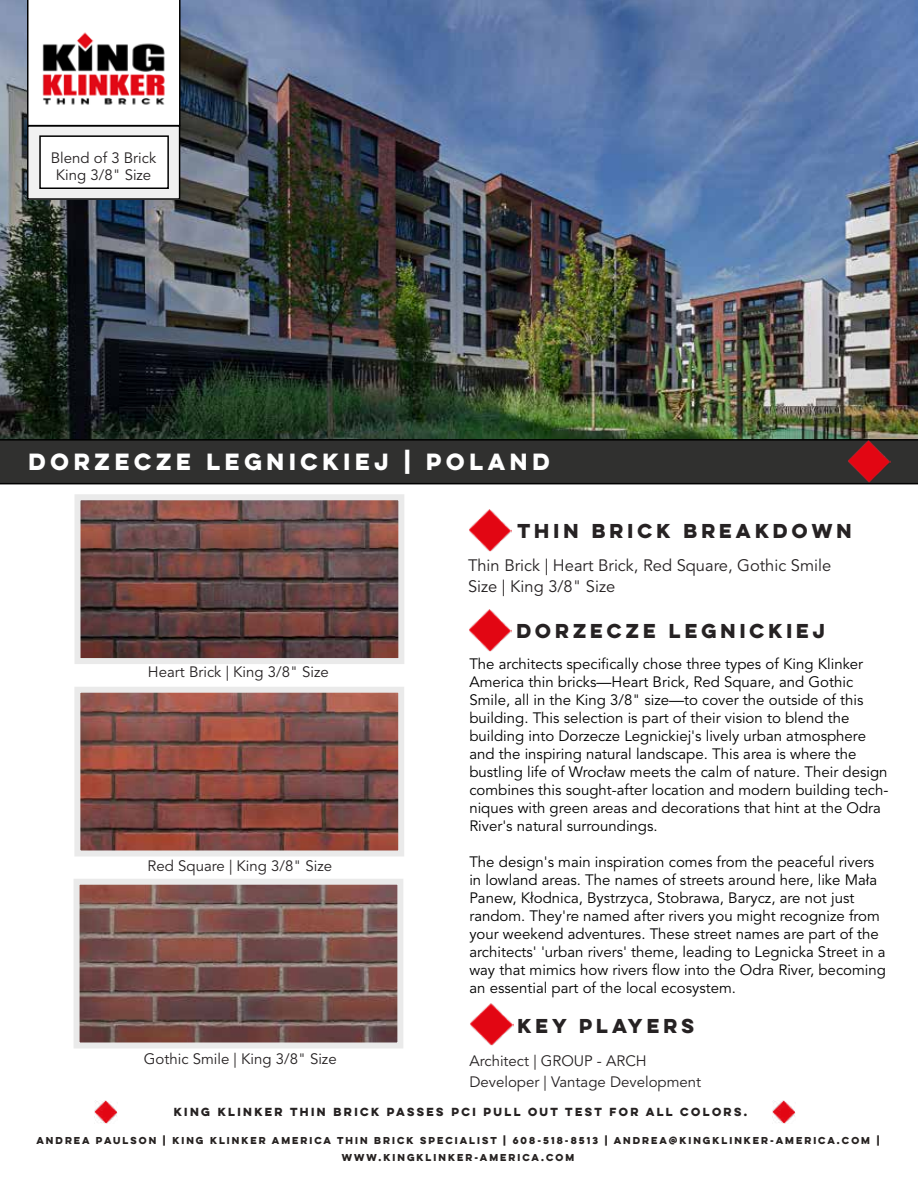
<style>
.page{position:relative;width:918px;height:1188px;background:#fff}
.page>*{position:absolute;margin:0;border:0;box-sizing:border-box;transform-origin:0 0}
.t1{font:700 21px "Lulo Clean W01 One";color:#fff}
.t2{font:700 18px "Lulo Clean W01 One";color:#262223}
.t3{font:16.5px/21.6px "Avenir LT Std";color:#262223}
.t4{font:15px/18px "Avenir LT Std";color:#000}
.t5{font:15px/16.5px "Avenir LT Std";color:#262223;text-align:center}
.t6{font:700 10.5px "Lulo Clean W01 One";color:#262222}
.t7{font:700 9px/16.5px "Lulo Clean W01 One";color:#262221;text-align:center}
</style>
<div class="page">
<img style="left:0;top:0;width:918px;height:439px">
<img style="left:469px;top:609px;width:43px;height:43px">
<div style="left:0;top:439px;width:918px;height:45px;background:#30302f"></div>
<img style="left:847px;top:440px;width:44px;height:43px">
<img style="left:469px;top:509px;width:42px;height:43px">
<svg style="left:27px;top:0;width:154px;height:126px"></svg>
<div style="left:28px;top:126px;width:152px;height:73px;background:#f1f1f1"></div>
<div style="left:27px;top:125px;width:153px;height:75px;border:2px solid #000"></div>
<div style="left:40px;top:136px;width:128px;height:52px;background:#fff"></div>
<div style="left:39px;top:135px;width:130px;height:54px;border:2px solid #000"></div>
<img style="left:82px;top:501px;width:315px;height:156px">
<div style="left:75px;top:494px;width:329px;height:170px;border:6px solid #eaeaea"></div>
<img style="left:81px;top:694px;width:316px;height:155px">
<div style="left:74px;top:687px;width:330px;height:169px;border:6px solid #eaeaea"></div>
<img style="left:81px;top:886px;width:315px;height:155px">
<div style="left:74px;top:879px;width:329px;height:169px;border:6px solid #eaeaea"></div>
<img style="left:94px;top:1101px;width:23px;height:23px">
<img style="left:773px;top:1101px;width:23px;height:23px">
<img style="left:470px;top:1003px;width:43px;height:43px">
<p class="t5" style="left:51px;top:150px;width:107px">Blend of 3 Brick<br>King 3/8" Size</p>
<h1 class="t1" style="left:28px;top:447px;width:527px">DORZECZE LEGNICKIEJ | POLAND</h1>
<p class="t2" style="left:517px;top:518px;width:340px">THIN BRICK BREAKDOWN</p>
<p class="t3" style="left:468px;top:555px;width:365px">Thin Brick | Heart Brick, Red Square, Gothic Smile<br>Size | King 3/8" Size</p>
<p class="t5" style="left:148px;top:664px;width:182px">Heart Brick | King 3/8" Size</p>
<p class="t5" style="left:148px;top:858px;width:186px">Red Square | King 3/8" Size</p>
<p class="t5" style="left:144px;top:1051px;width:194px">Gothic Smile | King 3/8" Size</p>
<p class="t2" style="left:516px;top:618px;width:314px">DORZECZE LEGNICKIEJ</p>
<p class="t4" style="left:469px;top:656px;width:421px">The architects specifically chose three types of King Klinker America thin bricks—Heart Brick, Red Square, and Gothic Smile, all in the King 3/8" size—to cover the outside of this building. This selection is part of their vision to blend the building into Dorzecze Legnickiej's lively urban atmosphere and the inspiring natural landscape. This area is where the bustling life of Wrocław meets the calm of nature. Their design combines this sought-after location and modern building tech&shy;niques with green areas and decorations that hint at the Odra River's natural surroundings.</p>
<p class="t4" style="left:469px;top:853px;width:418px">The design's main inspiration comes from the peaceful rivers in lowland areas. The names of streets around here, like Mała Panew, Kłodnica, Bystrzyca, Stobrawa, Barycz, are not just random. They're named after rivers you might recognize from your weekend adventures. These street names are part of the architects' 'urban rivers' theme, leading to Legnicka Street in a way that mimics how rivers flow into the Odra River, becoming an essential part of the local ecosystem.</p>
<p class="t2" style="left:517px;top:1013px;width:182px">KEY PLAYERS</p>
<p class="t5" style="left:469px;top:1051px;width:233px;line-height:21px;text-align:left">Architect | GROUP - ARCH<br>Developer | Vantage Development</p>
<p class="t6" style="left:174px;top:1104px;width:577px">KING KLINKER THIN BRICK PASSES PCI PULL OUT TEST FOR ALL COLORS.</p>
<p class="t7" style="left:36px;top:1132px;width:847px">ANDREA PAULSON | KING KLINKER AMERICA THIN BRICK SPECIALIST | 608-518-8513 | ANDREA@KINGKLINKER-AMERICA.COM |<br>WWW.KINGKLINKER-AMERICA.COM</p>
</div>
